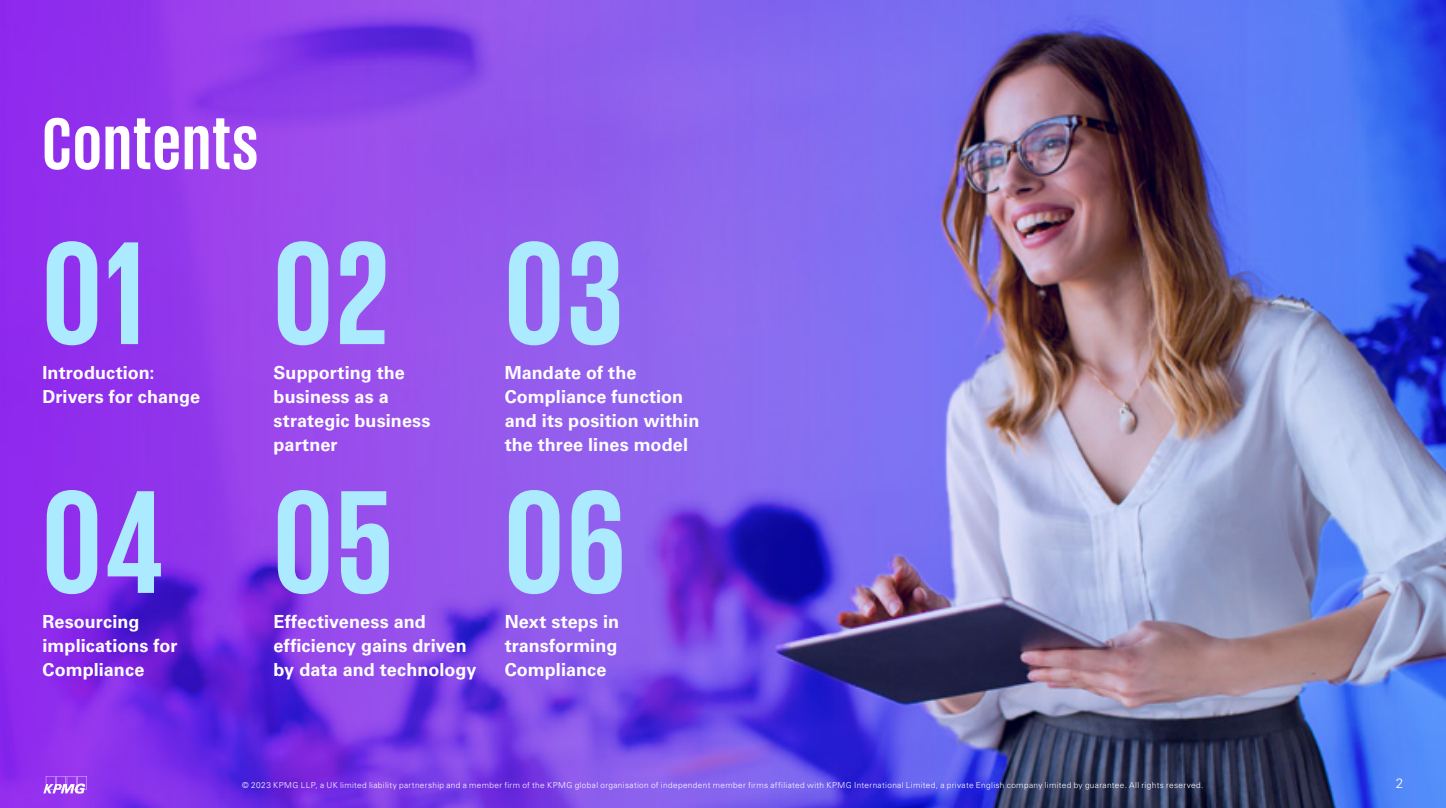
<style>
.page{position:relative;width:1446px;height:808px;background:#fff}
.page>*{position:absolute;margin:0;border:0;box-sizing:border-box;transform-origin:0 0}
.t1{font:700 150px "KPMG";letter-spacing:.025em;color:#aceaff}
.t2{font:700 75px "KPMG";letter-spacing:.02em;color:#fff}
.t3{font:700 18px/24px "Univers LT Std";letter-spacing:.005em;color:#fff}
.t4{font:300 13.5px "Univers LT Std";color:#fff}
.t5{font:300 8.25px "Univers LT Std";letter-spacing:.045em;color:#fff}
</style>
<div class="page">
<img style="left:0;top:0;width:1446px;height:808px">
<svg style="left:43px;top:776px;width:44px;height:17px"></svg>
<h2 class="t2" style="left:43px;top:106px;width:217px">Contents</h2>
<h1 class="t1" style="left:43px;top:218px;width:104px">01</h1>
<p class="t3" style="left:43px;top:360px;width:159px">Introduction:<br>Drivers for change</p>
<h1 class="t1" style="left:43px;top:467px;width:123px">04</h1>
<p class="t3" style="left:43px;top:609px;width:136px">Resourcing implications for<br>Compliance</p>
<h1 class="t1" style="left:274px;top:218px;width:117px">02</h1>
<p class="t3" style="left:274px;top:360px;width:158px">Supporting the business as a strategic business partner</p>
<h1 class="t1" style="left:274px;top:467px;width:121px">05</h1>
<p class="t3" style="left:274px;top:609px;width:204px">Effectiveness and efficiency gains driven by data and technology</p>
<h1 class="t1" style="left:505px;top:218px;width:120px">03</h1>
<p class="t3" style="left:505px;top:360px;width:196px">Mandate of the<br>Compliance function and its position within the three lines model</p>
<h1 class="t1" style="left:505px;top:467px;width:122px">06</h1>
<p class="t3" style="left:505px;top:609px;width:116px;text-align:justify">Next steps in transforming Compliance</p>
<p class="t5" style="left:242px;top:780px;width:963px">© 2023 KPMG LLP, a UK limited liability partnership and a member firm of the KPMG global organisation of independent member firms affiliated with KPMG International Limited, a private English company limited by guarantee. All rights reserved.</p>
<p class="t4" style="left:1395px;top:775px;width:9px">2</p>
</div>
